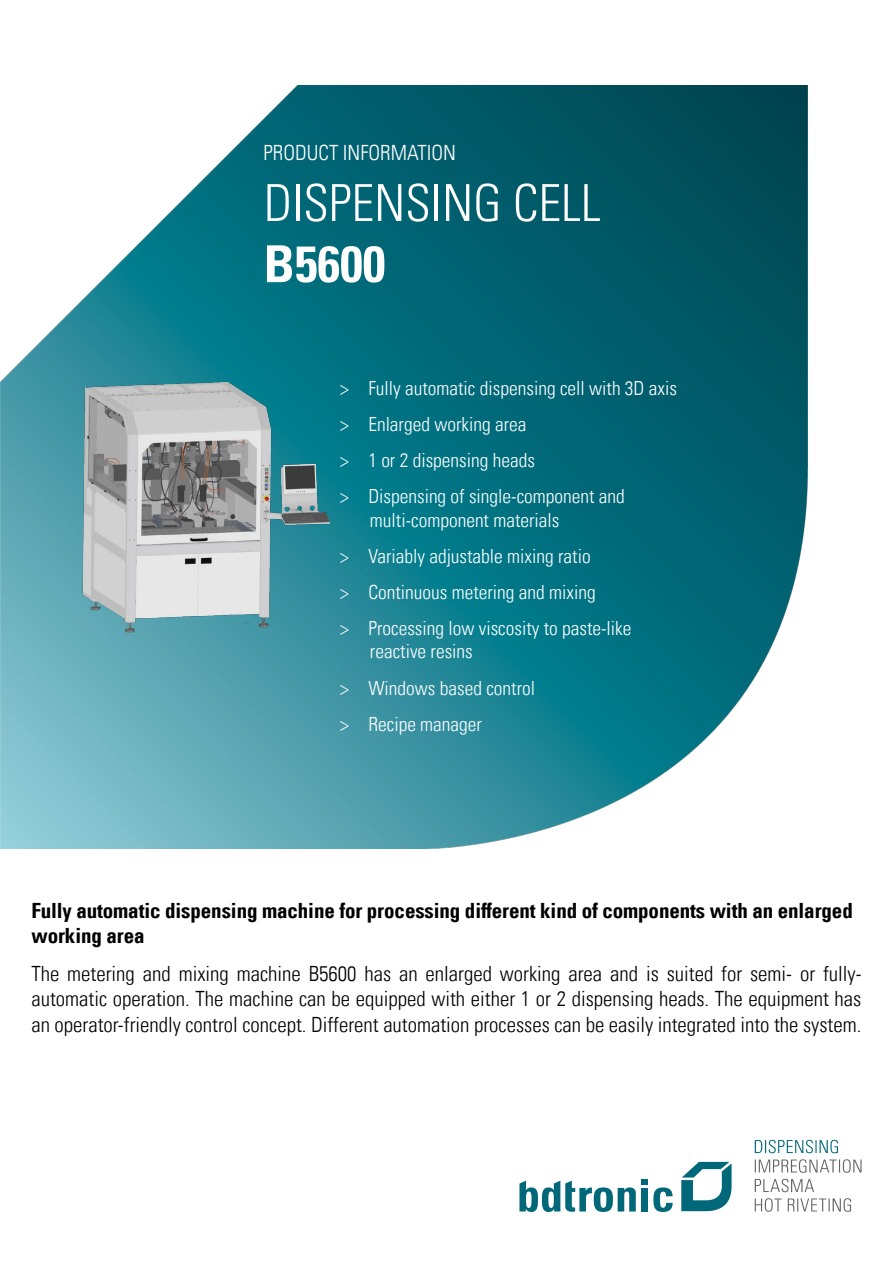
<style>
.page{position:relative;width:893px;height:1263px;background:#fff}
.page>*{position:absolute;margin:0;border:0;box-sizing:border-box;transform-origin:0 0}
.t1{font:51px "Univers Com 47 Light Cond";color:#fff}
.t2{font:51px "Univers Com 67 Bold Cond";color:#fff}
.t3{font:21px/25.2px "Univers Com 47 Light Cond";color:#000;text-align:justify}
.t4{font:21px/25.2px "Univers Com 67 Bold Cond";letter-spacing:-.005em;color:#000}
.t5{font:21px "Univers Com 47 Light Cond";color:#fff}
.t6{font:19.5px/36.2px "Univers Com 47 Light Cond";color:#fff}
</style>
<div class="page">
<img style="left:0;top:85px;width:808px;height:764px">
<svg style="left:681px;top:1162px;width:51px;height:49px"></svg>
<svg style="left:519px;top:1180px;width:154px;height:32px"></svg>
<svg style="left:755px;top:1198px;width:96px;height:14px"></svg>
<svg style="left:755px;top:1179px;width:59px;height:13px"></svg>
<svg style="left:755px;top:1159px;width:106px;height:14px"></svg>
<svg style="left:755px;top:1140px;width:83px;height:13px"></svg>
<img style="left:81px;top:381px;width:251px;height:252px">
<p class="t5" style="left:264px;top:140px;width:194px">PRODUCT INFORMATION</p>
<h1 class="t1" style="left:264px;top:172px;width:339px">DISPENSING CELL</h1>
<h1 class="t2" style="left:264px;top:233px;width:123px">B5600</h1>
<p class="t6" style="left:340px;top:370px;width:338px">&gt; Fully automatic dispensing cell with 3D axis &gt; Enlarged working area<br>&gt; 1 or 2 dispensing heads<br>&gt; Dispensing of single-component and</p>
<p class="t6" style="left:340px;top:502px;width:293px;text-indent:30px">multi-component materials<br>&gt; Variably adjustable mixing ratio<br>&gt; Continuous metering and mixing<br>&gt; Processing low viscosity to paste-like</p>
<p class="t6" style="left:340px;top:633px;width:196px;text-indent:30px">reactive resins<br>&gt; Windows based control &gt; Recipe manager</p>
<p class="t4" style="left:31px;top:898px;width:823px">Fully automatic dispensing machine for processing different kind of components with an enlarged working area</p>
<p class="t3" style="left:31px;top:961px;width:832px">The metering and mixing machine B5600 has an enlarged working area and is suited for semi- or fully&shy;automatic operation. The machine can be equipped with either 1 or 2 dispensing heads. The equipment has an operator-friendly control concept. Different automation processes can be easily integrated into the system.</p>
</div>
